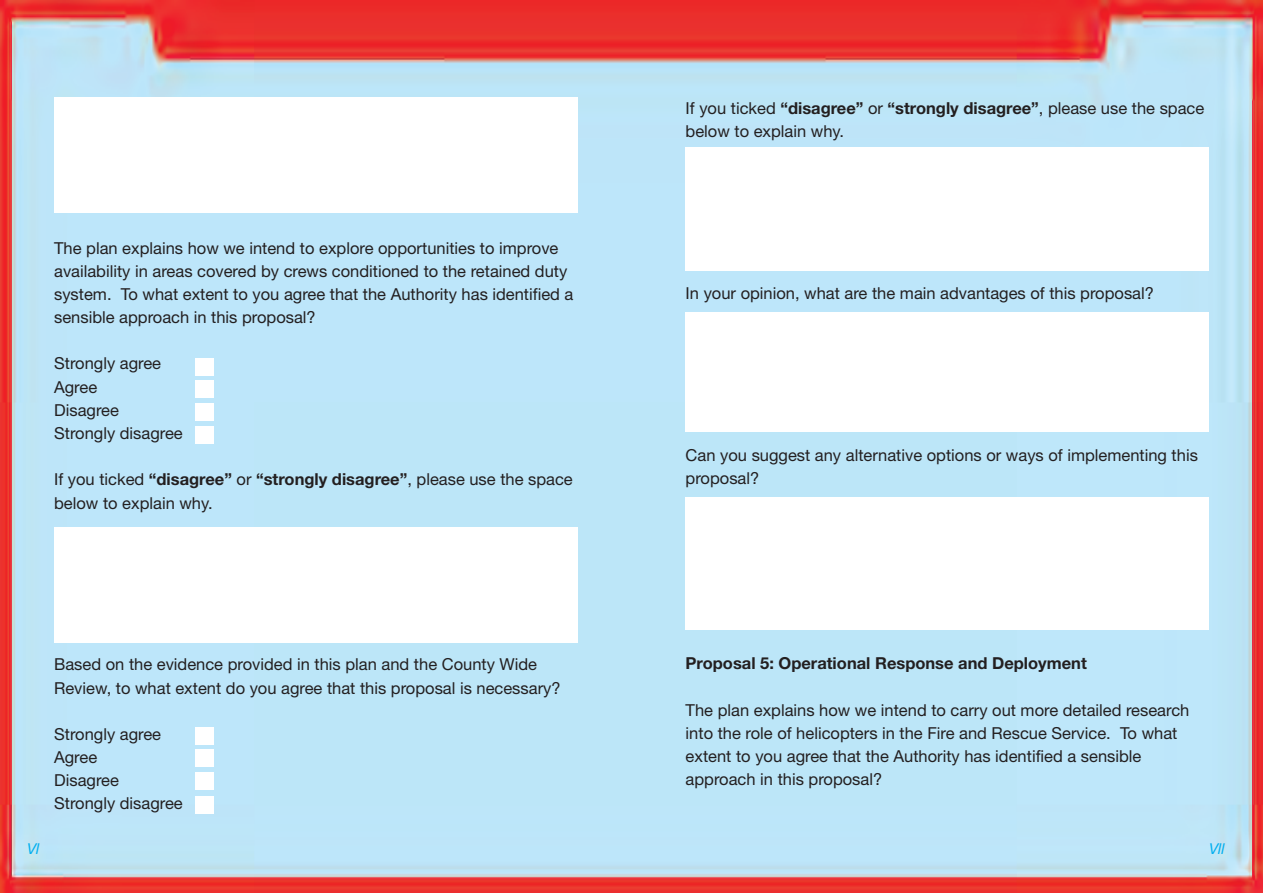
<style>
.page{position:relative;width:1263px;height:893px;background:#fff}
.page>*{position:absolute;margin:0;border:0;box-sizing:border-box;transform-origin:0 0}
.t1{font:16.5px/23.1px "Helvetica Neue";color:#231f20}
.t2{font:700 16.5px "Helvetica Neue";color:#231f20}
.t3{font:italic 15px "Helvetica Neue";color:#00aeef}
.s1{font-weight:700}
</style>
<div class="page">
<img style="left:1px;top:1px;width:1262px;height:892px">
<div style="left:195px;top:427px;width:18px;height:17px;background:#fff"></div>
<div style="left:195px;top:403px;width:18px;height:17px;background:#fff"></div>
<div style="left:195px;top:380px;width:18px;height:17px;background:#fff"></div>
<div style="left:195px;top:358px;width:18px;height:17px;background:#fff"></div>
<div style="left:195px;top:796px;width:18px;height:17px;background:#fff"></div>
<div style="left:195px;top:772px;width:18px;height:18px;background:#fff"></div>
<div style="left:195px;top:749px;width:18px;height:18px;background:#fff"></div>
<div style="left:195px;top:727px;width:18px;height:18px;background:#fff"></div>
<div style="left:54px;top:97px;width:524px;height:116px;background:#fff"></div>
<div style="left:686px;top:147px;width:523px;height:124px;background:#fff"></div>
<div style="left:686px;top:312px;width:523px;height:119px;background:#fff"></div>
<div style="left:686px;top:498px;width:523px;height:132px;background:#fff"></div>
<div style="left:54px;top:527px;width:524px;height:116px;background:#fff"></div>
<p class="t1" style="left:54px;top:236px;width:521px">The plan explains how we intend to explore opportunities to improve availability in areas covered by crews conditioned to the retained duty system. To what extent to you agree that the Authority has identified a sensible approach in this proposal?</p>
<p class="t1" style="left:54px;top:352px;width:130px">Strongly agree<br>Agree<br>Disagree<br>Strongly disagree</p>
<p class="t1" style="left:54px;top:468px;width:520px">If you ticked <span class="s1">“disagree”</span> or <span class="s1">“strongly disagree”</span>, please use the space below to explain why.</p>
<p class="t1" style="left:54px;top:653px;width:508px">Based on the evidence provided in this plan and the County Wide<br>Review, to what extent do you agree that this proposal is necessary?</p>
<p class="t1" style="left:54px;top:722px;width:130px">Strongly agree<br>Agree<br>Disagree<br>Strongly disagree</p>
<p class="t1" style="left:686px;top:96px;width:520px">If you ticked <span class="s1">“disagree”</span> or <span class="s1">“strongly disagree”</span>, please use the space below to explain why.</p>
<p class="t1" style="left:686px;top:281px;width:470px">In your opinion, what are the main advantages of this proposal?</p>
<p class="t1" style="left:686px;top:443px;width:514px">Can you suggest any alternative options or ways of implementing this proposal?</p>
<p class="t2" style="left:686px;top:653px;width:403px">Proposal 5: Operational Response and Deployment</p>
<p class="t1" style="left:686px;top:698px;width:505px">The plan explains how we intend to carry out more detailed research into the role of helicopters in the Fire and Rescue Service. To what extent to you agree that the Authority has identified a sensible approach in this proposal?</p>
<p class="t3" style="left:27px;top:840px;width:14px">Vl</p>
<p class="t3" style="left:1209px;top:840px;width:17px">Vll</p>
</div>
